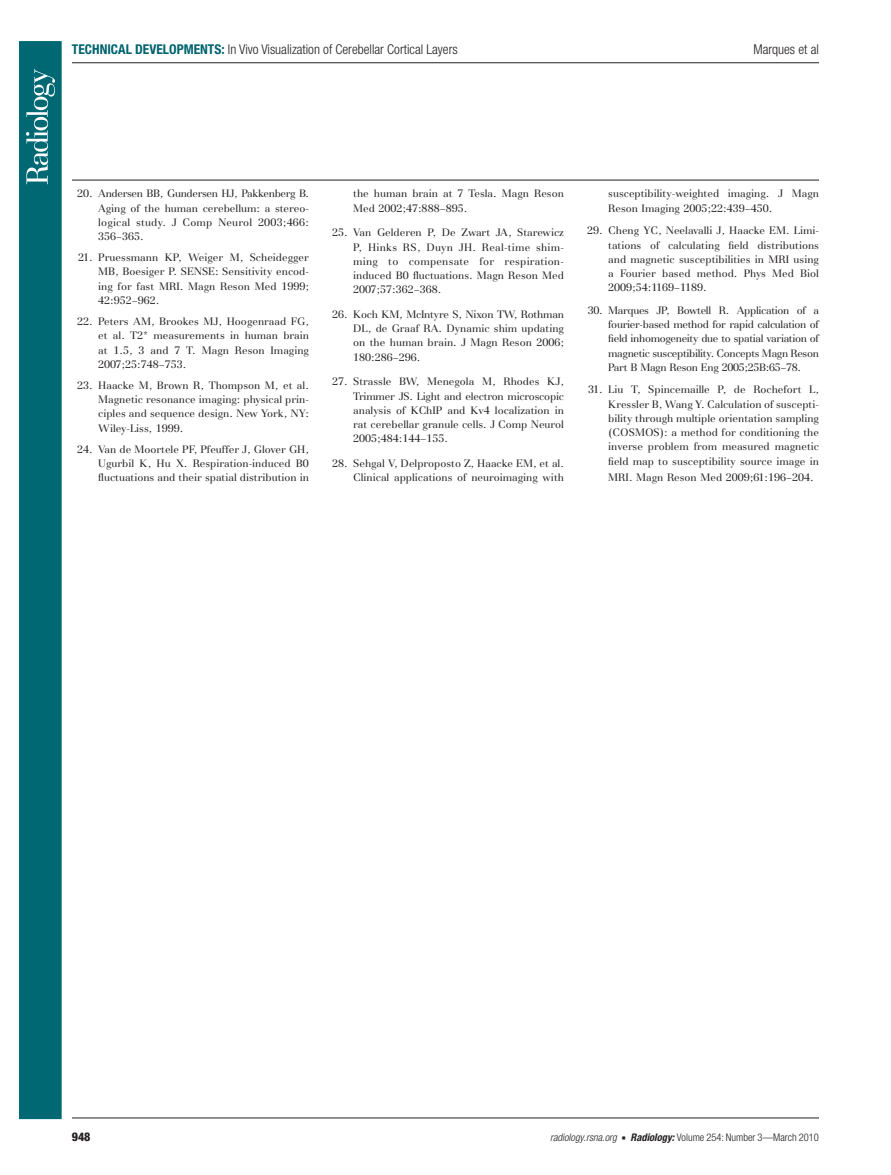
<style>
.page{position:relative;width:891px;height:1175px;background:#fff}
.page>*{position:absolute;margin:0;border:0;box-sizing:border-box;transform-origin:0 0}
.t1{font:300 condensed 13.5px "Helvetica Neue";color:#231f20}
.t2{font:800 condensed 12px "Helvetica Neue";color:#231f20}
.t3{font:10.8px/14.2px "AT Basilia";color:#231f20;text-align:justify}
.t4{font:300 condensed 10.5px "Helvetica Neue";color:#231f20}
.s1{font-weight:700;color:#00636e}
.s2{font-style:italic}
.s3{font-family:"Universal Newswith Comm Pi";font-weight:400;font-stretch:normal;font-size:6px}
.s4{font-weight:700;font-style:italic}
</style>
<div class="page">
<div style="left:19px;top:41px;width:43px;height:1078px;background:#006873;border:2px solid #006873"></div>
<svg style="left:26px;top:69px;width:29px;height:115px"></svg>
<hr style="left:72px;top:180px;width:747px;height:1px;background:#231f20">
<hr style="left:72px;top:1117px;width:747px;height:1px;background:#231f20">
<hr style="left:72px;top:62px;width:747px;height:1px;background:#231f20">
<p class="t1" style="left:72px;top:44px;width:387px"><span class="s1">TECHNICAL DEVELOPMENTS:</span> In Vivo Visualization of Cerebellar Cortical Layers</p>
<p class="t1" style="left:753px;top:44px;width:67px">Marques et al</p>
<p class="t3" style="left:98px;top:188px;width:212px;text-indent:-21px">20 . Andersen BB , Gundersen HJ , Pakkenberg B .<br>Aging of the human cerebellum: a stereo&shy;logical study . J Comp Neurol 2003 ; 466 :<br>356 – 365 .</p>
<p class="t3" style="left:98px;top:251px;width:212px;text-indent:-20px">21 . Pruessmann KP , Weiger M , Scheidegger MB , Boesiger P . SENSE: Sensitivity encod&shy;ing for fast MRI . Magn Reson Med 1999 ; 42 : 952 – 962 .</p>
<p class="t3" style="left:98px;top:315px;width:212px;text-indent:-21px">22 . Peters AM , Brookes MJ , Hoogenraad FG , et al . T2* measurements in human brain at 1.5, 3 and 7 T . Magn Reson Imaging 2007 ; 25 : 748 – 753 .</p>
<p class="t3" style="left:98px;top:379px;width:212px;text-indent:-21px">23 . Haacke M , Brown R , Thompson M , et al .<br>Magnetic resonance imaging: physical prin&shy;ciples and sequence design . New York, NY :<br>Wiley-Liss , 1999 .</p>
<p class="t3" style="left:98px;top:443px;width:212px;text-indent:-21px">24 . Van de Moortele PF , Pfeuffer J , Glover GH , Ugurbil K , Hu X . Respiration-induced B0 fluctuations and their spatial distribution in</p>
<p class="t3" style="left:353px;top:188px;width:212px">the human brain at 7 Tesla . Magn Reson<br>Med 2002 ; 47 : 888 – 895 .</p>
<p class="t3" style="left:353px;top:226px;width:212px;text-indent:-21px">25 . Van Gelderen P , De Zwart JA , Starewicz P , Hinks RS , Duyn JH . Real-time shim&shy;ming to compensate for respiration&shy;induced B0 fluctuations . Magn Reson Med 2007 ; 57 : 362 – 368 .</p>
<p class="t3" style="left:353px;top:308px;width:212px;text-indent:-21px">26 . Koch KM , McIntyre S , Nixon TW , Rothman DL , de Graaf RA . Dynamic shim updating on the human brain . J Magn Reson 2006 ; 180 : 286 – 296 .</p>
<p class="t3" style="left:353px;top:375px;width:212px;text-indent:-21px">27 . Strassle BW , Menegola M , Rhodes KJ , Trimmer JS . Light and electron microscopic analysis of KChIP and Kv4 localization in rat cerebellar granule cells . J Comp Neurol 2005 ; 484 : 144 – 155 .</p>
<p class="t3" style="left:332px;top:457px;width:233px;text-align:right">28 . Sehgal V , Delproposto Z , Haacke EM , et al .<br>Clinical applications of neuroimaging with</p>
<p class="t3" style="left:608px;top:188px;width:212px">susceptibility-weighted imaging . J Magn<br>Reson Imaging 2005 ; 22 : 439 – 450 .</p>
<p class="t3" style="left:608px;top:224px;width:212px;text-indent:-21px">29 . Cheng YC , Neelavalli J , Haacke EM . Limi&shy;tations of calculating field distributions and magnetic susceptibilities in MRI using a Fourier based method . Phys Med Biol 2009 ; 54 : 1169 – 1189 .</p>
<p class="t3" style="left:608px;top:304px;width:212px;text-indent:-20px">30 . Marques JP , Bowtell R . Application of a fourier-based method for rapid calculation of field inhomogeneity due to spatial variation of magnetic susceptibility . Concepts Magn Reson Part B Magn Reson Eng 2005 ; 25B : 65 – 78 .</p>
<p class="t3" style="left:608px;top:384px;width:212px;text-indent:-20px">31 . Liu T , Spincemaille P , de Rochefort L , Kressler B , Wang Y . Calculation of suscepti&shy;bility through multiple orientation sampling (COSMOS): a method for conditioning the inverse problem from measured magnetic field map to susceptibility source image in</p>
<p class="t3" style="left:608px;top:471px;width:207px">MRI . Magn Reson Med 2009 ; 61 : 196 – 204 .</p>
<p class="t2" style="left:72px;top:1132px;width:20px">948</p>
<p class="t4" style="left:550px;top:1133px;width:270px"><span class="s2">radiology.rsna.org</span> <span class="s3">n</span> <span class="s4">Radiology:</span> Volume 254: Number 3—March 2010</p>
</div>
